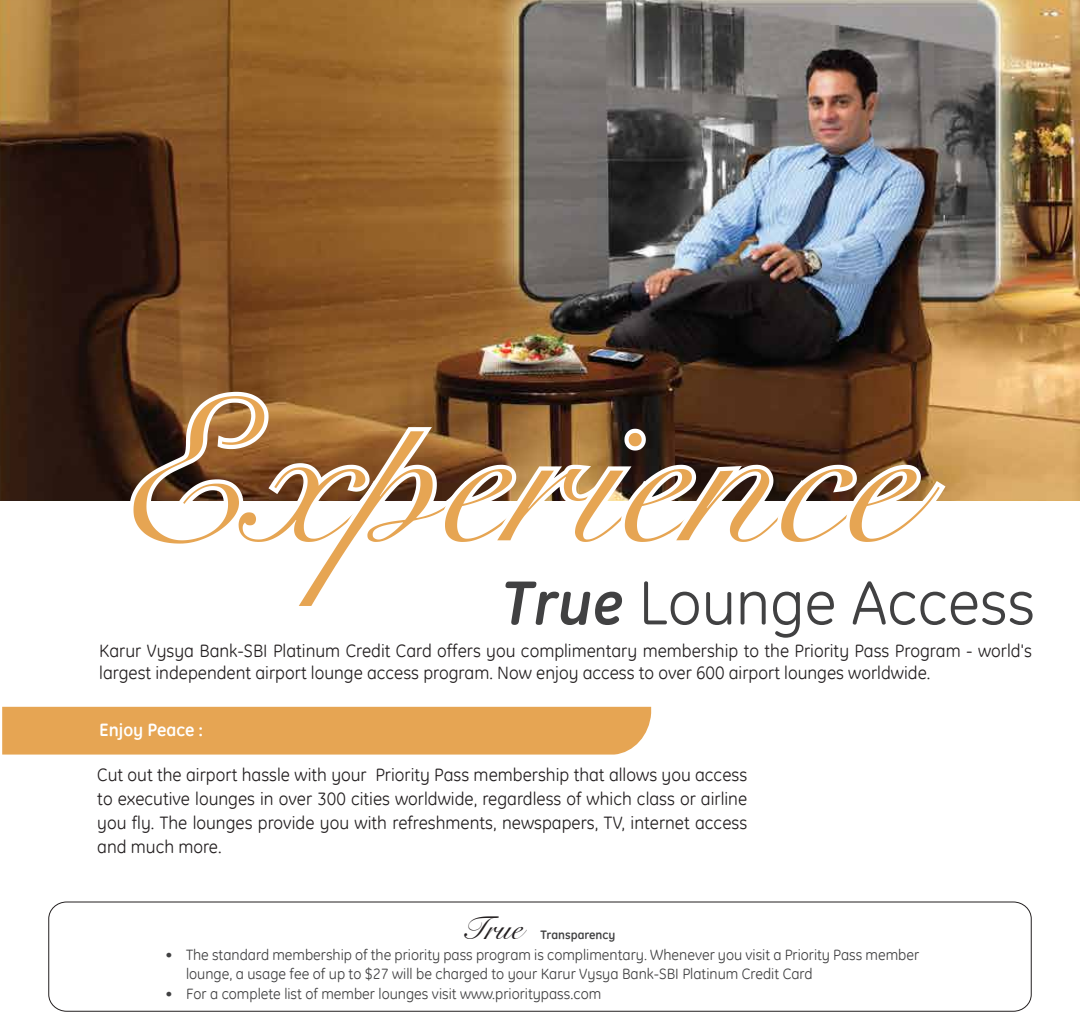
<style>
.page{position:relative;width:1080px;height:1026px;background:#fff}
.page>*{position:absolute;margin:0;border:0;box-sizing:border-box;transform-origin:0 0}
.t1{font:63px "GE Inspira";color:#414142}
.t2{font:33.6px "Snell BT";color:#231f20}
.t3{font:18px/24px "GE Inspira";color:#231f20}
.t4{font:700 18px "GE Inspira";color:#fff}
.t5{font:15px/19.5px "GE Inspira";color:#414142}
.t6{font:700 12.3px "GE Inspira";color:#414142}
.s1{font-weight:700;font-style:italic}
</style>
<div class="page">
<img style="left:0;top:0;width:1080px;height:501px">
<div style="left:2px;top:707px;width:649px;height:48px;background:#e6a553"></div>
<svg style="left:129px;top:392px;width:817px;height:214px"></svg>
<div style="left:48px;top:902px;width:984px;height:110px;border:1px solid #231f20;border-radius:17px"></div>
<h1 class="t1" style="left:501px;top:562px;width:535px"><span class="s1">True</span> Lounge Access</h1>
<p class="t3" style="left:99px;top:640px;width:934px;line-height:21.6px">Karur Vysya Bank-SBI Platinum Credit Card offers you complimentary membership to the Priority Pass Program - world's largest independent airport lounge access program. Now enjoy access to over 600 airport lounges worldwide.</p>
<p class="t4" style="left:99px;top:718px;width:105px">Enjoy Peace :</p>
<p class="t3" style="left:97px;top:763px;width:651px;text-align:justify">Cut out the airport hassle with your Priority Pass membership that allows you access to executive lounges in over 300 cities worldwide, regardless of which class or airline you fly. The lounges provide you with refreshments, newspapers, TV, internet access and much more.</p>
<h2 class="t2" style="left:472px;top:908px;width:62px">True</h2>
<p class="t6" style="left:540px;top:927px;width:76px">Transparency</p>
<p class="t5" style="left:186px;top:945px;width:735px;text-indent:-20px">• The standard membership of the priority pass program is complimentary. Whenever you visit a Priority Pass member lounge, a usage fee of up to $27 will be charged to your Karur Vysya Bank-SBI Platinum Credit Card</p>
<p class="t5" style="left:166px;top:984px;width:437px">• For a complete list of member lounges visit www.prioritypass.com</p>
</div>
